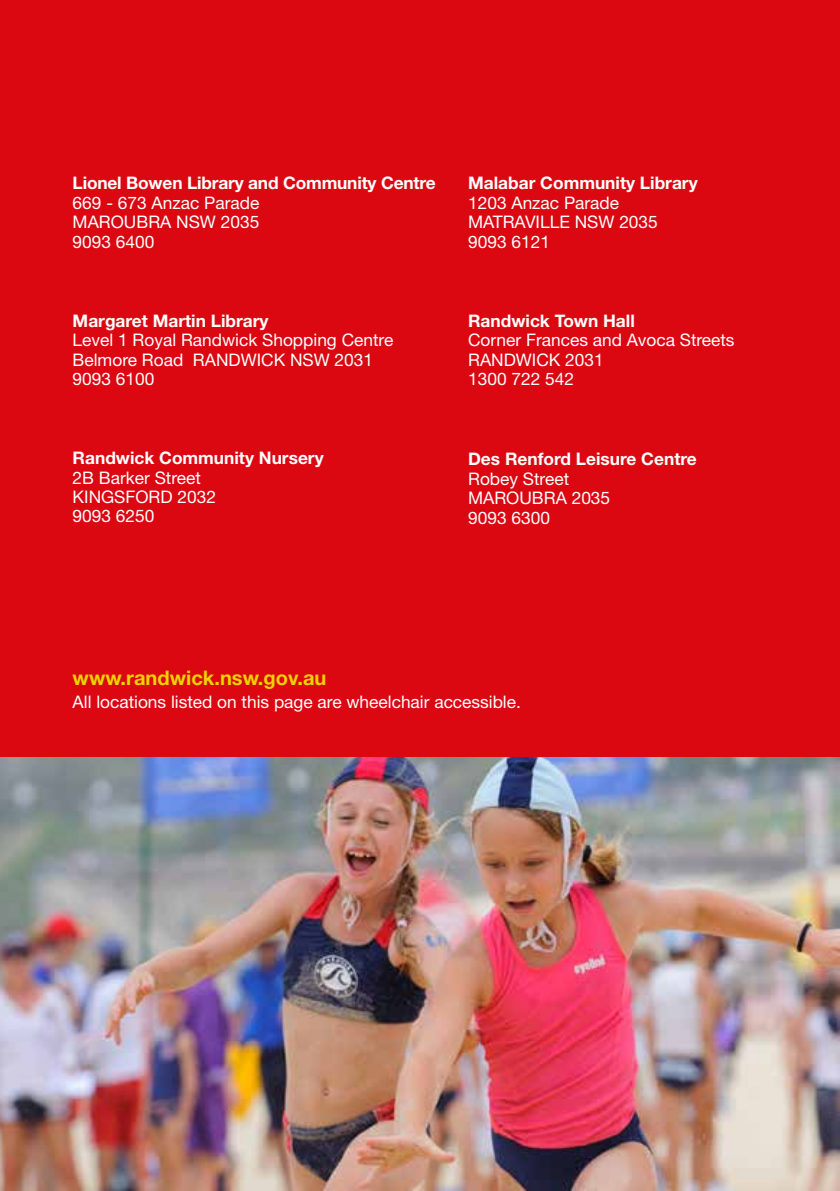
<style>
.page{position:relative;width:840px;height:1191px;background:#fff}
.page>*{position:absolute;margin:0;border:0;box-sizing:border-box;transform-origin:0 0}
.t1{font:700 20px "Helvetica Neue LT";color:#edd200}
.t2{font:17.2px/19.4px "Helvetica Neue LT";color:#fff}
.t3{font:700 17.2px "Helvetica Neue LT";color:#fff}
</style>
<div class="page">
<div style="left:0;top:0;width:839px;height:757px;background:#db0812"></div>
<img style="left:0;top:757px;width:839px;height:434px">
<p class="t3" style="left:73px;top:173px;width:364px">Lionel Bowen Library and Community Centre</p>
<p class="t2" style="left:73px;top:193px;width:188px;text-align:justify">669 - 673 Anzac Parade MAROUBRA NSW 2035<br>9093 6400</p>
<p class="t3" style="left:73px;top:310px;width:197px">Margaret Martin Library</p>
<p class="t2" style="left:73px;top:330px;width:322px">Level 1 Royal Randwick Shopping Centre<br>Belmore Road RANDWICK NSW 2031<br>9093 6100</p>
<p class="t3" style="left:73px;top:447px;width:252px">Randwick Community Nursery</p>
<p class="t2" style="left:73px;top:467px;width:145px">2B Barker Street<br>KINGSFORD 2032<br>9093 6250</p>
<p class="t3" style="left:468px;top:173px;width:231px">Malabar Community Library</p>
<p class="t2" style="left:468px;top:193px;width:191px">1203 Anzac Parade<br>MATRAVILLE NSW 2035<br>9093 6121</p>
<p class="t3" style="left:468px;top:310px;width:168px">Randwick Town Hall</p>
<p class="t2" style="left:468px;top:330px;width:268px">Corner Frances and Avoca Streets<br>RANDWICK 2031<br>1300 722 542</p>
<p class="t3" style="left:468px;top:448px;width:230px">Des Renford Leisure Centre</p>
<p class="t2" style="left:468px;top:469px;width:143px">Robey Street<br>MAROUBRA 2035<br>9093 6300</p>
<p class="t1" style="left:73px;top:665px;width:255px">www.randwick.nsw.gov.au</p>
<p class="t2" style="left:73px;top:692px;width:449px">All locations listed on this page are wheelchair accessible.</p>
</div>
